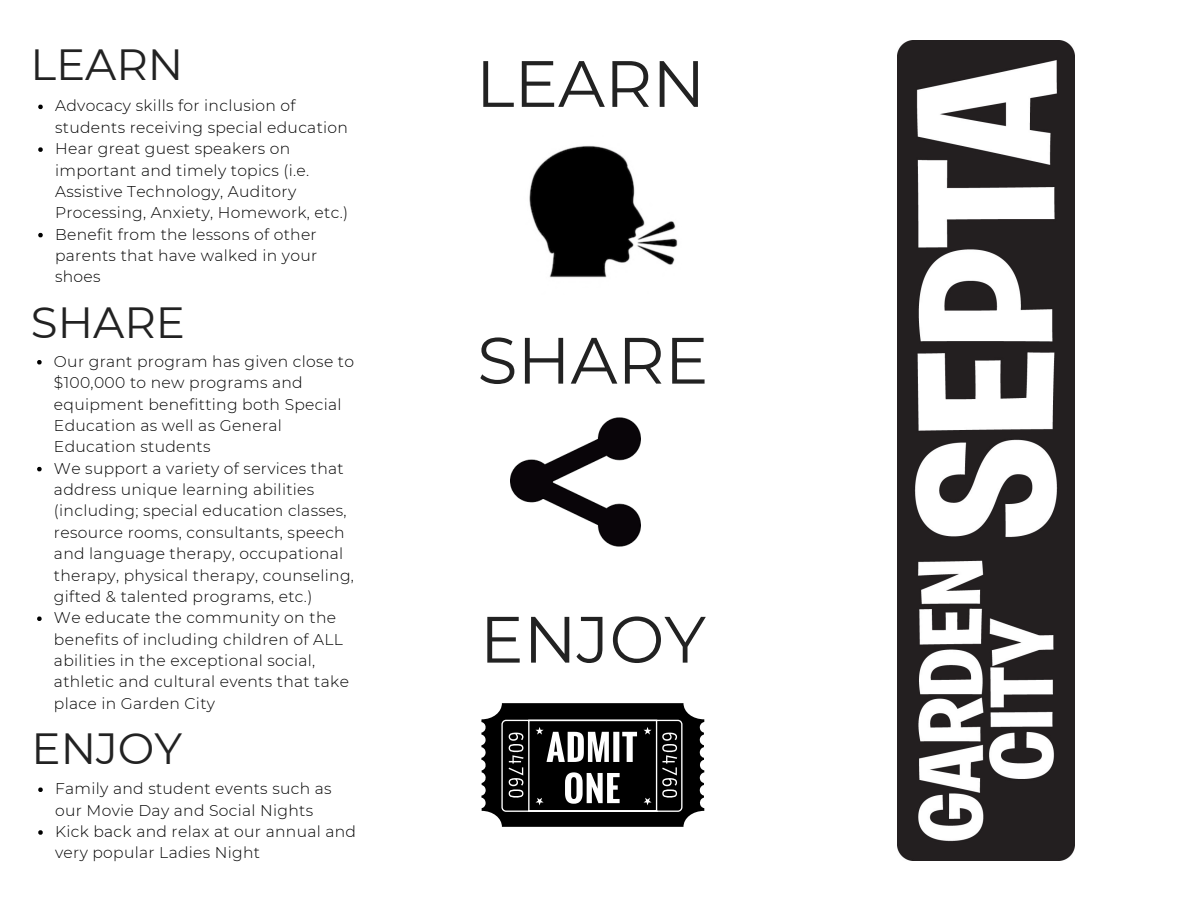
<style>
.page{position:relative;width:1188px;height:918px;background:#fff}
.page>*{position:absolute;margin:0;border:0;box-sizing:border-box;transform-origin:0 0}
.t1{font:65.4px "Montserrat";color:#222}
.t2{font:43.65px "Montserrat";color:#222}
.t3{font:300 15.6px/21.3px "Montserrat";letter-spacing:.02em;color:#000}
</style>
<div class="page">
<svg style="left:38px;top:105px;width:5px;height:4px"></svg>
<svg style="left:38px;top:147px;width:5px;height:5px"></svg>
<svg style="left:38px;top:233px;width:5px;height:4px"></svg>
<img style="left:529px;top:145px;width:149px;height:133px">
<img style="left:511px;top:417px;width:129px;height:130px">
<svg style="left:481px;top:703px;width:223px;height:124px"></svg>
<svg style="left:37px;top:360px;width:5px;height:4px"></svg>
<svg style="left:37px;top:467px;width:5px;height:4px"></svg>
<svg style="left:37px;top:616px;width:5px;height:5px"></svg>
<svg style="left:38px;top:788px;width:5px;height:4px"></svg>
<svg style="left:38px;top:830px;width:5px;height:5px"></svg>
<img style="left:898px;top:40px;width:176px;height:821px">
<h2 class="t2" style="left:30px;top:38px;width:155px">LEARN</h2>
<p class="t3" style="left:55px;top:95px;width:295px">Advocacy skills for inclusion of students receiving special education<br>Hear great guest speakers on important and timely topics (i.e.<br>Assistive Technology, Auditory<br>Processing, Anxiety, Homework, etc.)<br>Benefit from the lessons of other parents that have walked in your shoes</p>
<h2 class="t2" style="left:31px;top:295px;width:156px">SHARE</h2>
<p class="t3" style="left:54px;top:351px;width:302px">Our grant program has given close to $100,000 to new programs and equipment benefitting both Special Education as well as General Education students<br>We support a variety of services that address unique learning abilities (including; special education classes, resource rooms, consultants, speech and language therapy, occupational therapy, physical therapy, counseling, gifted &amp; talented programs, etc.)<br>We educate the community on the benefits of including children of ALL abilities in the exceptional social, athletic and cultural events that take place in Garden City</p>
<h2 class="t2" style="left:32px;top:722px;width:152px">ENJOY</h2>
<p class="t3" style="left:55px;top:778px;width:303px">Family and student events such as our Movie Day and Social Nights<br>Kick back and relax at our annual and very popular Ladies Night</p>
<h1 class="t1" style="left:476px;top:44px;width:231px">LEARN</h1>
<h1 class="t1" style="left:477px;top:320px;width:233px">SHARE</h1>
<h1 class="t1" style="left:480px;top:599px;width:227px">ENJOY</h1>
</div>
